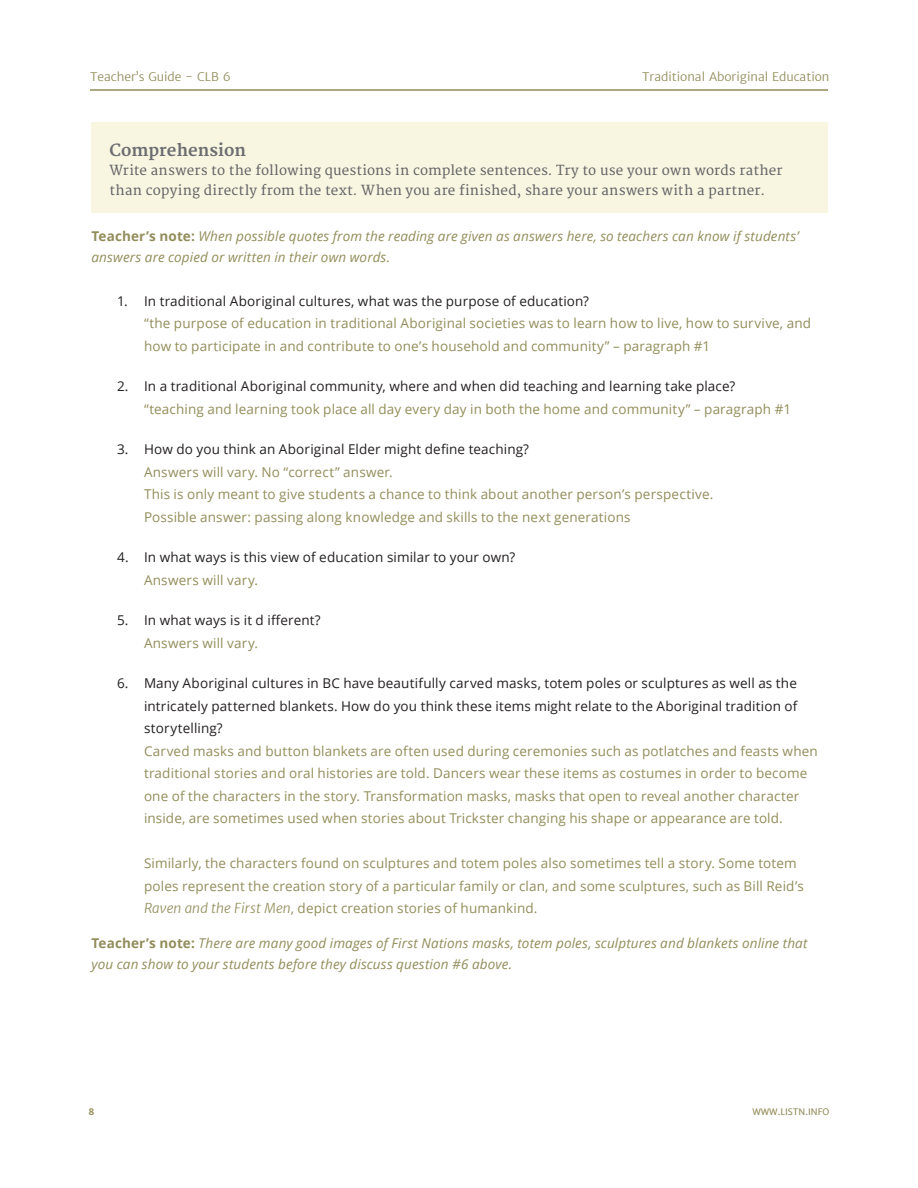
<style>
.page{position:relative;width:918px;height:1188px;background:#fff}
.page>*{position:absolute;margin:0;border:0;box-sizing:border-box;transform-origin:0 0}
.TASK{font:700 16.5px "Merriweather";color:#6c6d70}
.t1{font:13.5px/22.5px "Open Sans";letter-spacing:.01em;color:#928d5a}
.body-teachers-note{font:italic 13.5px/21px "Open Sans";letter-spacing:.01em;color:#928d5a}
.TASK-2{font:13.5px/19.5px "Merriweather";letter-spacing:.015em;color:#636366}
.t2{font:13.5px/22.5px "Open Sans";letter-spacing:.01em;color:#231f20}
.t3{font:300 12px "Merriweather Sans";color:#928d5a}
.t4{font:9px "Merriweather Sans";color:#928d5a}
.t5{font:700 9px "Merriweather Sans";color:#928d5a}
.s1{font-weight:700;font-style:normal}
.s2{color:#231f20}
.s3{color:#928d5a}
.s4{font-family:"Merriweather Sans";font-weight:300;font-style:italic}
</style>
<div class="page">
<hr style="left:90px;top:89px;width:738px;height:2px;background:#928d5a">
<div style="left:92px;top:122px;width:736px;height:91px;background:#f8f6e1"></div>
<p class="t3" style="left:90px;top:69px;width:142px">Teacher’s Guide - CLB 6</p>
<p class="t3" style="left:642px;top:69px;width:189px">Traditional Aboriginal Education</p>
<p class="TASK" style="left:110px;top:140px;width:138px">Comprehension</p>
<p class="TASK-2" style="left:110px;top:161px;width:675px">Write answers to the following questions in complete sentences. Try to use your own words rather than copying directly from the text. When you are finished, share your answers with a partner.</p>
<p class="body-teachers-note" style="left:92px;top:225px;width:709px"><span class="s1">Teacher’s note:</span> When possible quotes from the reading are given as answers here, so teachers can know if students’ answers are copied or written in their own words.</p>
<p class="t1" style="left:144px;top:289px;width:669px;text-indent:-27px"><span class="s2">1. In traditional Aboriginal cultures, what was the purpose of education?<br></span>“the purpose of education in traditional Aboriginal societies was to learn how to live, how to survive, and how to participate in and contribute to one’s household and community” – paragraph #1</p>
<p class="t1" style="left:144px;top:375px;width:649px;text-indent:-27px"><span class="s2">2. In a traditional Aboriginal community, where and when did teaching and learning take place? </span>“teaching and learning took place all day every day in both the home and community” – paragraph #1</p>
<p class="t1" style="left:144px;top:438px;width:571px;text-indent:-27px"><span class="s2">3. How do you think an Aboriginal Elder might define teaching?<br></span>Answers will vary. No “correct” answer.<br>This is only meant to give students a chance to think about another person’s perspective.<br>Possible answer: passing along knowledge and skills to the next generations</p>
<p class="t2" style="left:144px;top:546px;width:373px;text-indent:-27px">4. In what ways is this view of education similar to your own?<br><span class="s3">Answers will vary.</span></p>
<p class="t2" style="left:144px;top:609px;width:178px;text-indent:-27px">5. In what ways is it d ifferent?<br><span class="s3">Answers will vary.</span></p>
<p class="t1" style="left:144px;top:672px;width:675px;text-indent:-27px"><span class="s2">6. Many Aboriginal cultures in BC have beautifully carved masks, totem poles or sculptures as well as the intricately patterned blankets. How do you think these items might relate to the Aboriginal tradition of storytelling?<br></span>Carved masks and button blankets are often used during ceremonies such as potlatches and feasts when traditional stories and oral histories are told. Dancers wear these items as costumes in order to become one of the characters in the story. Transformation masks, masks that open to reveal another character inside, are sometimes used when stories about Trickster changing his shape or appearance are told.</p>
<p class="t1" style="left:144px;top:852px;width:661px">Similarly, the characters found on sculptures and totem poles also sometimes tell a story. Some totem poles represent the creation story of a particular family or clan, and some sculptures, such as Bill Reid’s<br><span class="s4">Raven and the First Men</span>, depict creation stories of humankind.</p>
<p class="body-teachers-note" style="left:92px;top:932px;width:718px"><span class="s1">Teacher’s note:</span> There are many good images of First Nations masks, totem poles, sculptures and blankets online that you can show to your students before they discuss question #6 above.</p>
<p class="t5" style="left:88px;top:1106px;width:7px">8</p>
<p class="t4" style="left:752px;top:1106px;width:78px">WWW.LISTN.INFO</p>
</div>
